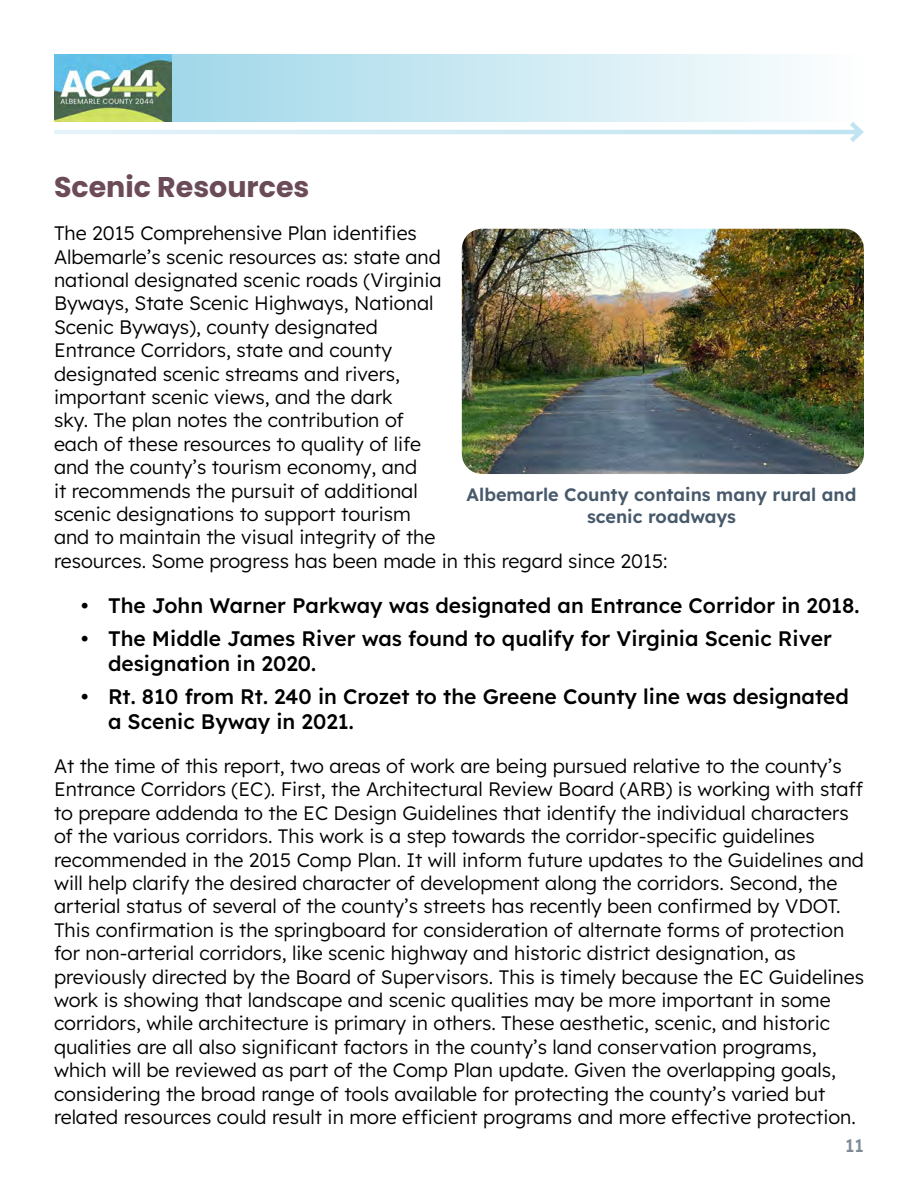
<style>
.page{position:relative;width:918px;height:1188px;background:#fff}
.page>*{position:absolute;margin:0;border:0;box-sizing:border-box;transform-origin:0 0}
.t1{font:700 28.5px "Poppins";color:#6c4b58}
.t2{font:500 21px/25.2px "Lexend Deca";color:#000}
.t3{font:300 19.5px/23.4px "Lexend Deca";color:#000}
.t4{font:600 18px/21.6px "Lexend Deca";color:#47596b;text-align:center}
.t5{font:500 18px "Lexend Deca";color:#7e8b97}
</style>
<div class="page">
<svg style="left:172px;top:54px;width:619px;height:68px;background:#cae8f2"></svg>
<img style="left:54px;top:54px;width:118px;height:68px">
<svg style="left:54px;top:130px;width:791px;height:4px;background:#d2ebf4"></svg>
<svg style="left:845px;top:122px;width:19px;height:20px"></svg>
<img style="left:462px;top:229px;width:402px;height:245px">
<h1 class="t1" style="left:54px;top:170px;width:257px">Scenic Resources</h1>
<p class="t3" style="left:54px;top:220px;width:615px">The 2015 Comprehensive Plan identifies<br>Albemarle’s scenic resources as: state and<br>national designated scenic roads (Virginia<br>Byways, State Scenic Highways, National<br>Scenic Byways), county designated<br>Entrance Corridors, state and county<br>designated scenic streams and rivers,<br>important scenic views, and the dark<br>sky. The plan notes the contribution of<br>each of these resources to quality of life<br>and the county’s tourism economy, and<br>it recommends the pursuit of additional<br>scenic designations to support tourism<br>and to maintain the visual integrity of the<br>resources. Some progress has been made in this regard since 2015:</p>
<p class="t2" style="left:81px;top:592px;width:780px">• The John Warner Parkway was designated an Entrance Corridor in 2018.</p>
<p class="t2" style="left:108px;top:625px;width:725px;text-indent:-27px">• The Middle James River was found to qualify for Virginia Scenic River designation in 2020.</p>
<p class="t2" style="left:108px;top:683px;width:742px;text-indent:-27px">• Rt. 810 from Rt. 240 in Crozet to the Greene County line was designated a Scenic Byway in 2021.</p>
<p class="t3" style="left:54px;top:753px;width:812px">At the time of this report, two areas of work are being pursued relative to the county’s Entrance Corridors (EC). First, the Architectural Review Board (ARB) is working with staff to prepare addenda to the EC Design Guidelines that identify the individual characters of the various corridors. This work is a step towards the corridor-specific guidelines recommended in the 2015 Comp Plan. It will inform future updates to the Guidelines and will help clarify the desired character of development along the corridors. Second, the arterial status of several of the county’s streets has recently been confirmed by VDOT.<br>This confirmation is the springboard for consideration of alternate forms of protection for non-arterial corridors, like scenic highway and historic district designation, as previously directed by the Board of Supervisors. This is timely because the EC Guidelines work is showing that landscape and scenic qualities may be more important in some corridors, while architecture is primary in others. These aesthetic, scenic, and historic qualities are all also significant factors in the county’s land conservation programs, which will be reviewed as part of the Comp Plan update. Given the overlapping goals, considering the broad range of tools available for protecting the county’s varied but related resources could result in more efficient programs and more effective protection.</p>
<p class="t4" style="left:467px;top:483px;width:391px">Albemarle County contains many rural and scenic roadways</p>
<p class="t5" style="left:845px;top:1133px;width:20px">11</p>
</div>
